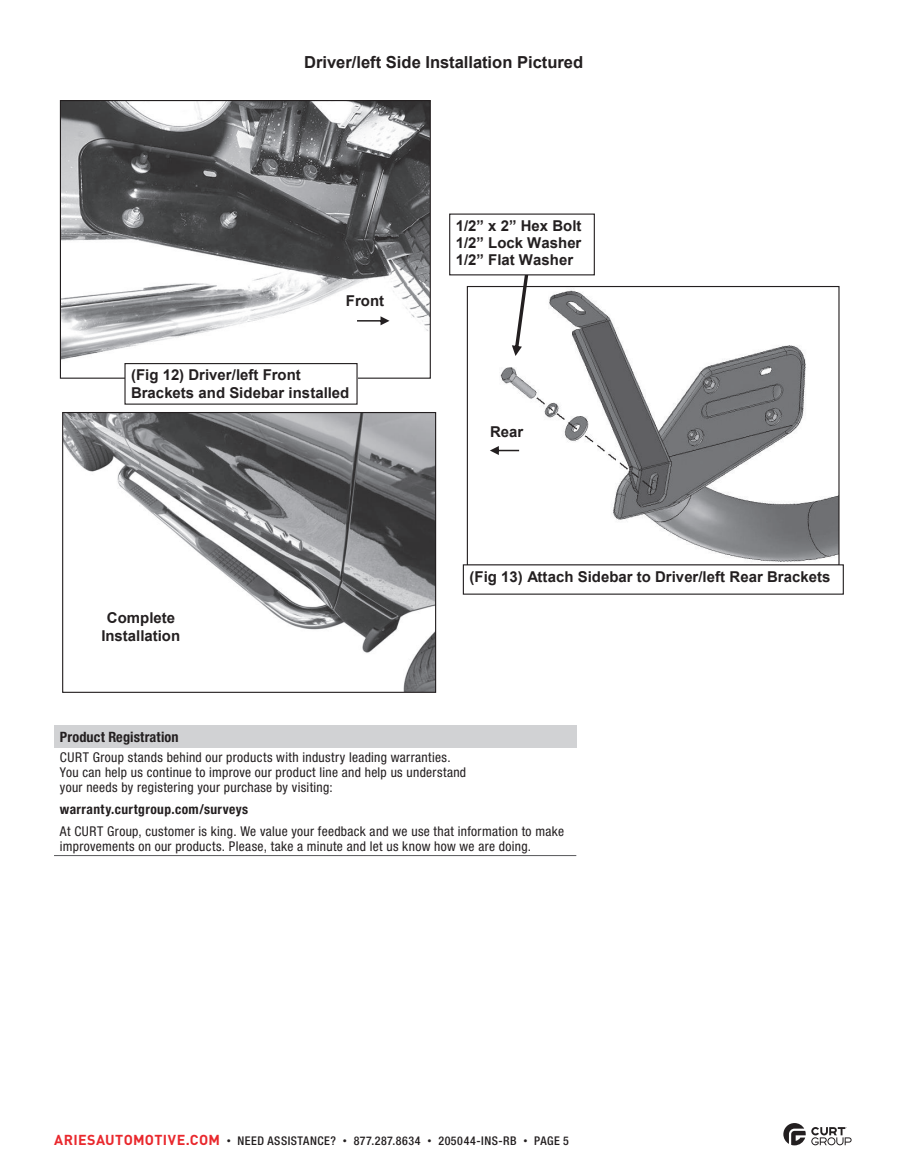
<style>
.page{position:relative;width:905px;height:1175px;background:#fff}
.page>*{position:absolute;margin:0;border:0;box-sizing:border-box;transform-origin:0 0}
.t1{font:700 16.5px "Arial";color:#231f20}
.t2{font:700 15px/17.2px "Arial";color:#231f20;text-align:justify}
.t3{font:700 condensed 14.25px "Helvetica Neue LT Std";letter-spacing:.01em;color:#231f20}
.t4{font:condensed 13.5px/15px "Helvetica Neue LT Std";letter-spacing:.025em;color:#231f20}
.t5{font:700 condensed 13.5px "Helvetica Neue LT Std";letter-spacing:.03em;color:#231f20}
.t6{font:500 condensed 12px "Helvetica Neue LT Std";letter-spacing:.045em;color:#231f20}
.s1{font-family:"DINOT";font-weight:700;font-stretch:normal;font-size:14.25px;color:#e9282d}
.s2{font-family:"DINOT";font-weight:400;font-stretch:normal;font-size:9px}
</style>
<div class="page">
<svg style="left:783px;top:1123px;width:68px;height:22px"></svg>
<img style="left:500px;top:290px;width:337px;height:272px">
<img style="left:62px;top:102px;width:367px;height:275px">
<div style="left:60px;top:100px;width:371px;height:279px;border:1px solid #231f20"></div>
<svg style="left:512px;top:275px;width:16px;height:81px"></svg>
<img style="left:64px;top:414px;width:370px;height:277px">
<div style="left:62px;top:412px;width:374px;height:281px;border:1px solid #231f20"></div>
<div style="left:449px;top:213px;width:146px;height:62px;border:1px solid #231f20"></div>
<div style="left:125px;top:363px;width:232px;height:41px;background:#fff"></div>
<div style="left:124px;top:363px;width:233px;height:42px;border:1px solid #231f20"></div>
<svg style="left:357px;top:316px;width:32px;height:9px"></svg>
<div style="left:463px;top:564px;width:380px;height:30px;border:1px solid #231f20"></div>
<svg style="left:490px;top:446px;width:29px;height:9px"></svg>
<div style="left:54px;top:725px;width:522px;height:23px;background:#d1d2d4"></div>
<hr style="left:54px;top:855px;width:522px;height:1px;background:#57585a">
<p class="t1" style="left:304px;top:51px;width:281px">Driver/left Side Installation Pictured</p>
<p class="t2" style="left:346px;top:292px;width:40px">Front</p>
<p class="t2" style="left:131px;top:366px;width:220px;line-height:17.9px">(Fig 12) Driver/left Front<br>Brackets and Sidebar installed</p>
<p class="t2" style="left:101px;top:608px;width:80px;line-height:18px;text-align:center">Complete<br>Installation</p>
<p class="t2" style="left:456px;top:217px;width:127px">1/2” x 2” Hex Bolt 1/2” Lock Washer 1/2” Flat Washer</p>
<p class="t2" style="left:490px;top:423px;width:35px">Rear</p>
<p class="t2" style="left:469px;top:568px;width:362px">(Fig 13) Attach Sidebar to Driver/left Rear Brackets</p>
<p class="t3" style="left:60px;top:728px;width:120px">Product Registration</p>
<p class="t4" style="left:60px;top:749px;width:408px">CURT Group stands behind our products with industry leading warranties.<br>You can help us continue to improve our product line and help us understand your needs by registering your purchase by visiting:</p>
<p class="t5" style="left:60px;top:801px;width:189px">warranty.curtgroup.com/surveys</p>
<p class="t4" style="left:60px;top:823px;width:505px">At CURT Group, customer is king. We value your feedback and we use that information to make improvements on our products. Please, take a minute and let us know how we are doing.</p>
<p class="t6" style="left:54px;top:1133px;width:516px"><span class="s1">ARIESAUTOMOTIVE.COM</span> <span class="s2">•</span> NEED ASSISTANCE? <span class="s2">•</span> 877.287.8634 <span class="s2">•</span> 205044-INS-RB <span class="s2">•</span> PAGE 5</p>
</div>
